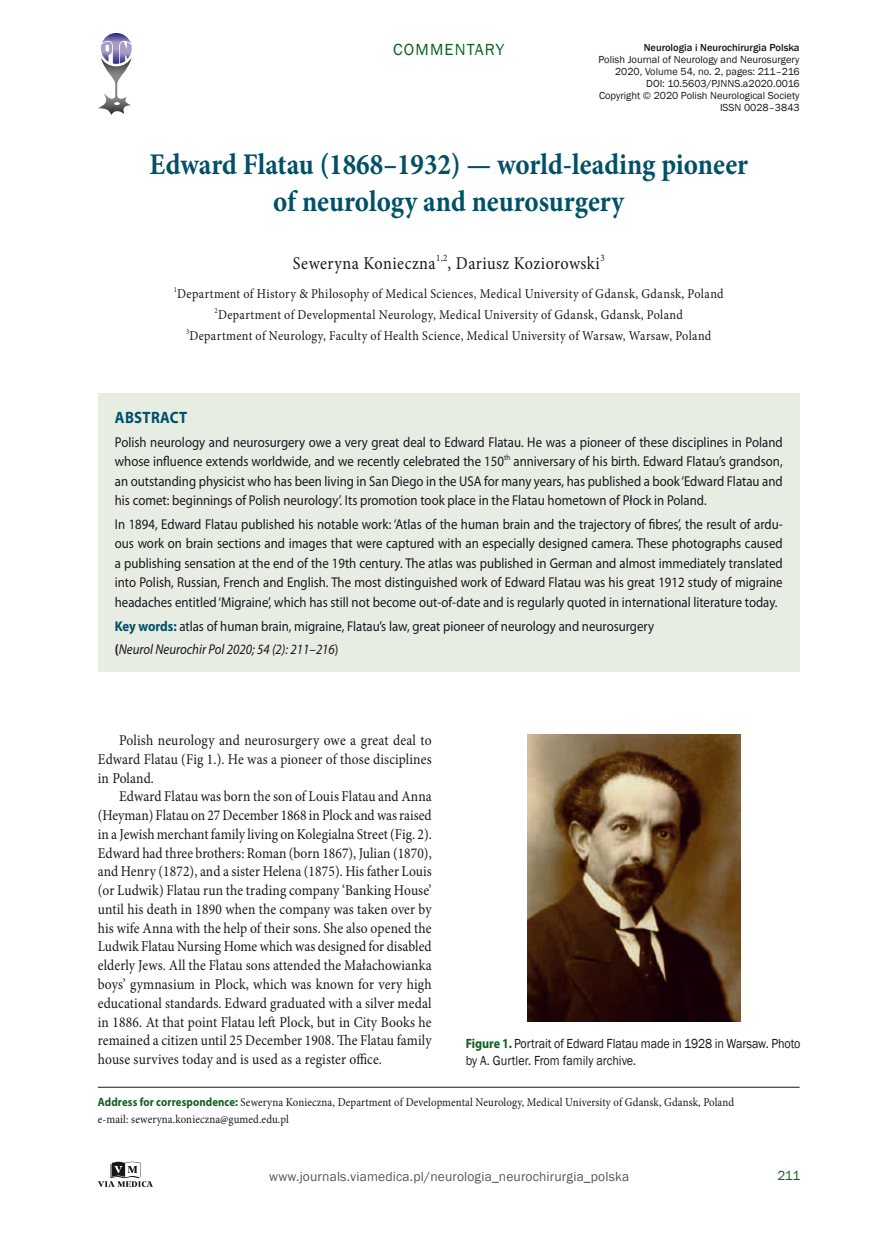
<style>
.page{position:relative;width:872px;height:1234px;background:#fff}
.page>*{position:absolute;margin:0;border:0;box-sizing:border-box;transform-origin:0 0}
.t1{font:700 30px/36.6px "Minion Pro";color:#005067;text-align:center;scale:.9 1}
.t2{font:18px "Minion Pro";letter-spacing:.03em;color:#1a171c;scale:.9 1}
.t3{font:16.5px "Franklin Gothic";letter-spacing:.07em;color:#0e611f}
.t4{font:700 16.5px "Myriad Pro";letter-spacing:.02em;color:#005067;scale:.9 1}
.t5{font:15px/18.8px "Minion Pro";letter-spacing:.01em;color:#1a171c;text-align:justify;scale:.9 1}
.t6{font:14.25px/19.5px "Myriad Pro";color:#1a171c;text-align:justify;scale:.9 1}
.t7{font:13.5px/21px "Minion Pro";letter-spacing:.03em;color:#1a171c;text-align:center;scale:.9 1}
.t8{font:13.5px/17.2px "Franklin Gothic";letter-spacing:-.005em;color:#1a171c;scale:.9 1}
.t9{font:13.5px "Franklin Gothic";letter-spacing:.01em;color:#58585a}
.t10{font:13.5px "Franklin Gothic";color:#0e611f}
.t11{font:12px/16.5px "Minion Pro";letter-spacing:.01em;color:#1a171c;scale:.9 1}
.t12{font:10.5px/12px "Franklin Gothic";color:#1a171c;text-align:right}
.t13{font:500 10.5px "Franklin Gothic";color:#1a171c}
.t14{font:9.9px "Minion Pro";color:#1a171c;scale:.9 1}
.s1{font-weight:700;color:#005067}
.s2{font-weight:700}
.s3{font-style:italic}
.s4{font-family:"Myriad Pro";font-weight:700;color:#0e611f}
</style>
<div class="page">
<svg style="left:98px;top:1161px;width:55px;height:25px"></svg>
<svg style="left:98px;top:33px;width:34px;height:82px"></svg>
<hr style="left:98px;top:1086px;width:701px;height:1px;background:#1a171c">
<div style="left:98px;top:393px;width:701px;height:278px;background:#e8ede4"></div>
<img style="left:527px;top:734px;width:213px;height:286px">
<p class="t3" style="left:393px;top:39px;width:113px">COMMENTARY</p>
<p class="t13" style="left:643px;top:41px;width:157px">Neurologia i Neurochirurgia Polska</p>
<p class="t12" style="left:598px;top:54px;width:203px">Polish Journal of Neurology and Neurosurgery 2020, Volume 54, no. 2, pages: 211–216<br>DOI: 10.5603/PJNNS.a2020.0016<br>Copyright © 2020 Polish Neurological Society ISSN 0028–3843</p>
<h1 class="t1" style="left:150px;top:146px;width:666px">Edward Flatau (1868–1932) — world-leading pioneer of neurology and neurosurgery</h1>
<p class="t2" style="left:293px;top:251px;width:160px">Seweryna Konieczna</p>
<p class="t14" style="left:436px;top:251px;width:14px">1,2</p>
<p class="t2" style="left:447px;top:251px;width:171px">, Dariusz Koziorowski</p>
<p class="t14" style="left:600px;top:251px;width:6px">3</p>
<p class="t7" style="left:174px;top:283px;width:612px"><sup>1</sup>Department of History &amp; Philosophy of Medical Sciences, Medical University of Gdansk, Gdansk, Poland<br><sup>2</sup>Department of Developmental Neurology, Medical University of Gdansk, Gdansk, Poland<br><sup>3</sup>Department of Neurology, Faculty of Health Science, Medical University of Warsaw, Warsaw, Poland</p>
<p class="t4" style="left:115px;top:408px;width:82px">ABSTRACT</p>
<p class="t6" style="left:115px;top:432px;width:743px">Polish neurology and neurosurgery owe a very great deal to Edward Flatau. He was a pioneer of these disciplines in Poland whose influence extends worldwide, and we recently celebrated the 150<sup>th</sup> anniversary of his birth. Edward Flatau’s grandson, an outstanding physicist who has been living in San Diego in the USA for many years, has published a book ‘Edward Flatau and his comet: beginnings of Polish neurology’. Its promotion took place in the Flatau hometown of Płock in Poland.</p>
<p class="t6" style="left:115px;top:514px;width:743px">In 1894, Edward Flatau published his notable work: ‘Atlas of the human brain and the trajectory of fibres’, the result of ardu&shy;ous work on brain sections and images that were captured with an especially designed camera. These photographs caused a publishing sensation at the end of the 19th century. The atlas was published in German and almost immediately translated into Polish, Russian, French and English. The most distinguished work of Edward Flatau was his great 1912 study of migraine headaches entitled ‘Migraine’, which has still not become out-of-date and is regularly quoted in international literature today.</p>
<p class="t6" style="left:115px;top:614px;width:600px;line-height:23.7px"><span class="s1">Key words:</span> atlas of human brain, migraine, Flatau’s law, great pioneer of neurology and neurosurgery <span class="s2">(</span><span class="s3">Neurol Neurochir Pol 2020; 54 (2): 211–216</span>)</p>
<p class="t5" style="left:98px;top:730px;width:372px;text-indent:21px">Polish neurology and neurosurgery owe a great deal to Edward Flatau (Fig 1.). He was a pioneer of those disciplines in Poland.</p>
<p class="t5" style="left:98px;top:787px;width:373px;text-indent:21px">Edward Flatau was born the son of Louis Flatau and Anna (Heyman) Flatau on 27 December 1868 in Plock and was raised in a Jewish merchant family living on Kolegialna Street (Fig. 2).<br>Edward had three brothers: Roman (born 1867), Julian (1870), and Henry (1872), and a sister Helena (1875). His father Louis (or Ludwik) Flatau run the trading company ‘Banking House’ until his death in 1890 when the company was taken over by his wife Anna with the help of their sons. She also opened the Ludwik Flatau Nursing Home which was designed for disabled elderly Jews. All the Flatau sons attended the Małachowianka boys’ gymnasium in Plock, which was known for very high educational standards. Edward graduated with a silver medal in 1886. At that point Flatau left Plock, but in City Books he remained a citizen until 25 December 1908. The Flatau family house survives today and is used as a register office.</p>
<p class="t8" style="left:466px;top:1034px;width:373px"><span class="s4">Figure 1.</span> Portrait of Edward Flatau made in 1928 in Warsaw. Photo by A. Gurtler. From family archive.</p>
<p class="t11" style="left:98px;top:1093px;width:708px"><span class="s4">Address for correspondence:</span> Seweryna Konieczna, Department of Developmental Neurology, Medical University of Gdansk, Gdansk, Poland e-mail: seweryna.konieczna@gumed.edu.pl</p>
<p class="t9" style="left:269px;top:1167px;width:361px">www.journals.viamedica.pl/neurologia_neurochirurgia_polska</p>
<p class="t10" style="left:777px;top:1166px;width:25px">211</p>
</div>
